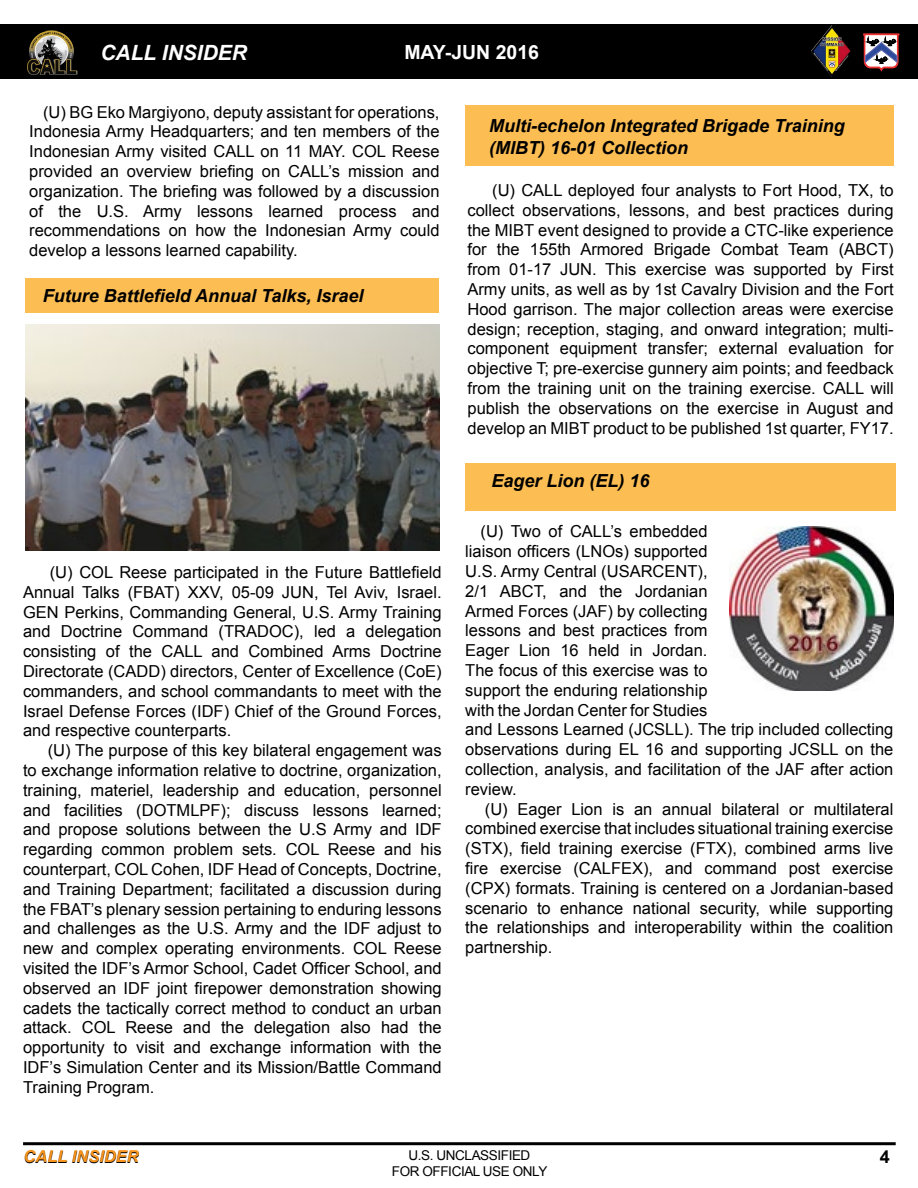
<style>
.page{position:relative;width:918px;height:1188px;background:#fff}
.page>*{position:absolute;margin:0;border:0;box-sizing:border-box;transform-origin:0 0}
.t1{font:italic 700 21px "Arial";color:#fff}
.t2{font:700 19.5px "Arial";color:#fff}
.t3{font:italic 700 18px/21.6px "Arial";color:#000}
.t4{font:700 18px "Arial";color:#000}
.t5{font:16.5px/19.8px "Arial";color:#000;text-align:justify}
.t6{font:italic 700 16.5px "Arial";color:#000}
.t7{font:13.5px/16.2px "Arial";letter-spacing:-.03em;color:#000;text-align:center}
</style>
<div class="page">
<div style="left:0;top:24px;width:918px;height:55px;background:#000"></div>
<img style="left:812px;top:26px;width:39px;height:51px">
<svg style="left:863px;top:33px;width:37px;height:39px"></svg>
<hr style="left:23px;top:1142px;width:873px;height:3px;background:#000">
<img style="left:28px;top:30px;width:49px;height:44px">
<div style="left:25px;top:278px;width:414px;height:34px;background:#fcbd53"></div>
<div style="left:465px;top:106px;width:429px;height:60px;background:#fcbd53"></div>
<img style="left:25px;top:324px;width:415px;height:227px">
<div style="left:465px;top:464px;width:431px;height:47px;background:#fcbd53"></div>
<img style="left:729px;top:526px;width:165px;height:164px">
<p class="t1" style="left:100px;top:39px;width:148px">CALL INSIDER</p>
<p class="t2" style="left:404px;top:39px;width:136px">MAY-JUN 2016</p>
<p class="t5" style="left:29px;top:102px;width:412px;text-indent:14px">(U) BG Eko Margiyono, deputy assistant for operations, Indonesia Army Headquarters; and ten members of the Indonesian Army visited CALL on 11 MAY. COL Reese provided an overview briefing on CALL’s mission and organization. The briefing was followed by a discussion of the U.S. Army lessons learned process and recommendations on how the Indonesian Army could develop a lessons learned capability.</p>
<p class="t3" style="left:43px;top:285px;width:322px">Future Battlefield Annual Talks, Israel</p>
<p class="t5" style="left:23px;top:562px;width:420px;text-indent:27px">(U) COL Reese participated in the Future Battlefield Annual Talks (FBAT) XXV, 05-09 JUN, Tel Aviv, Israel.<br>GEN Perkins, Commanding General, U.S. Army Training and Doctrine Command (TRADOC), led a delegation consisting of the CALL and Combined Arms Doctrine Directorate (CADD) directors, Center of Excellence (CoE) commanders, and school commandants to meet with the Israel Defense Forces (IDF) Chief of the Ground Forces, and respective counterparts.</p>
<p class="t5" style="left:23px;top:741px;width:420px;text-indent:25px">(U) The purpose of this key bilateral engagement was to exchange information relative to doctrine, organization, training, materiel, leadership and education, personnel and facilities (DOTMLPF); discuss lessons learned; and propose solutions between the U.S Army and IDF regarding common problem sets. COL Reese and his counterpart, COL Cohen, IDF Head of Concepts, Doctrine, and Training Department; facilitated a discussion during the FBAT’s plenary session pertaining to enduring lessons and challenges as the U.S. Army and the IDF adjust to new and complex operating environments. COL Reese visited the IDF’s Armor School, Cadet Officer School, and observed an IDF joint firepower demonstration showing cadets the tactically correct method to conduct an urban attack. COL Reese and the delegation also had the opportunity to visit and exchange information with the IDF’s Simulation Center and its Mission/Battle Command Training Program.</p>
<p class="t3" style="left:489px;top:116px;width:357px">Multi-echelon Integrated Brigade Training (MIBT) 16-01 Collection</p>
<p class="t5" style="left:467px;top:181px;width:428px;text-indent:25px">(U) CALL deployed four analysts to Fort Hood, TX, to collect observations, lessons, and best practices during the MIBT event designed to provide a CTC-like experience for the 155th Armored Brigade Combat Team (ABCT) from 01-17 JUN. This exercise was supported by First Army units, as well as by 1st Cavalry Division and the Fort Hood garrison. The major collection areas were exercise design; reception, staging, and onward integration; multi&shy;component equipment transfer; external evaluation for objective T; pre-exercise gunnery aim points; and feedback from the training unit on the training exercise. CALL will publish the observations on the exercise in August and develop an MIBT product to be published 1st quarter, FY17.</p>
<p class="t3" style="left:491px;top:470px;width:160px">Eager Lion (EL) 16</p>
<p class="t5" style="left:465px;top:522px;width:430px;text-align:left;text-indent:15px">(U) Two of CALL’s embedded<br>liaison officers (LNOs) supported<br>U.S. Army Central (USARCENT),<br>2/1 ABCT, and the Jordanian<br>Armed Forces (JAF) by collecting<br>lessons and best practices from<br>Eager Lion 16 held in Jordan.<br>The focus of this exercise was to<br>support the enduring relationship<br>with the Jordan Center for Studies<br>and Lessons Learned (JCSLL). The trip included collecting observations during EL 16 and supporting JCSLL on the collection, analysis, and facilitation of the JAF after action review.</p>
<p class="t5" style="left:465px;top:799px;width:430px;text-indent:20px">(U) Eager Lion is an annual bilateral or multilateral combined exercise that includes situational training exercise (STX), field training exercise (FTX), combined arms live fire exercise (CALFEX), and command post exercise (CPX) formats. Training is centered on a Jordanian-based scenario to enhance national security, while supporting the relationships and interoperability within the coalition partnership.</p>
<p class="t6" style="left:24px;top:1146px;width:117px">CALL INSIDER</p>
<p class="t7" style="left:392px;top:1147px;width:157px">U.S. UNCLASSIFIED<br>FOR OFFICIAL USE ONLY</p>
<p class="t4" style="left:880px;top:1145px;width:12px">4</p>
</div>
